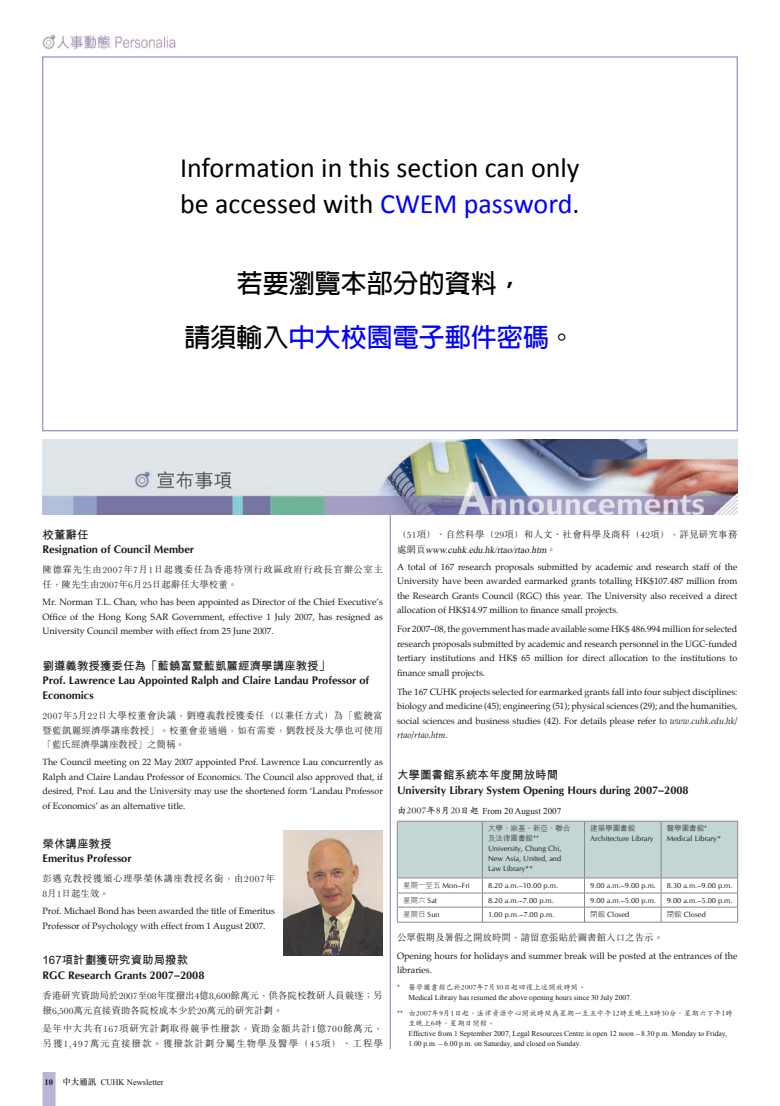
<style>
.page{position:relative;width:780px;height:1106px;background:#fff}
.page>*{position:absolute;margin:0;border:0;box-sizing:border-box;transform-origin:0 0}
.t1{font:28px/36px "Calibri";color:#000}
.t2{font:700 26px/54px "Adobe Fan Heiti Std";color:#000;text-align:center}
.t3{font:700 11.5px "M Hei";color:#1a171c}
.t4{font:700 11px/14.5px "CG Omega";color:#1a171c}
.t5{font:300 9.5px/14.5px "M Sung";letter-spacing:.025em;color:#1a171c;text-align:justify}
.t6{font:300 9.5px/14.5px "M Sung";color:#1a171c}
.t7{font:300 9.5px/14.5px "M Sung";letter-spacing:.065em;color:#1a171c}
.t8{font:300 9.5px/14.5px "M Sung";letter-spacing:.05em;color:#1a171c}
.t9{font:300 9.5px/14.5px "M Sung";letter-spacing:.06em;color:#1a171c}
.t10{font:italic 9.5px "Times New Roman";color:#1a171c}
.t11{font:9px/14.5px "Palatino";color:#1a171c;text-align:justify}
.t12{font:9px "Times New Roman";color:#1a171c}
.t13{font:8.5px "Times New Roman";color:#1a171c}
.t14{font:7.5px/10px "CG Omega";color:#1a171c;text-align:justify}
.t15{font:7.5px/10px "Times New Roman";color:#1a171c}
.t16{font:500 7.5px/10px "M Kai";color:#1a171c}
.t17{font:300 7.5px/10px "M Hei";color:#1a171c}
.s1{color:#00f}
.s2{font-weight:700}
.s3{font-family:"M Sung";font-weight:500}
.s4{font-family:"M Sung";font-weight:300;font-style:normal}
.s5{font-style:italic}
.s6{font-family:"M Kai";font-weight:600;font-size:9.5px}
.s7{font-family:"M Hei";font-weight:300}
.s8{font-family:"CG Omega";font-weight:400}
</style>
<div class="page">
<div style="left:43px;top:1071px;width:13px;height:35px;background:#b8b5d7"></div>
<hr style="left:390px;top:439px;width:1px;height:610px;background:#7e7bb4">
<img style="left:43px;top:34px;width:133px;height:15px">
<svg style="left:397px;top:821px;width:341px;height:101px"></svg>
<hr style="left:397px;top:922px;width:85px;height:1px;background:#87888a">
<hr style="left:482px;top:922px;width:102px;height:1px;background:#87888a">
<hr style="left:584px;top:922px;width:77px;height:1px;background:#87888a">
<hr style="left:661px;top:922px;width:77px;height:1px;background:#87888a">
<img style="left:43px;top:439px;width:694px;height:76px">
<img style="left:283px;top:831px;width:100px;height:124px">
<h1 class="t1" style="left:180px;top:152px;width:401px">Information in this section can only be accessed with <span class="s1">CWEM password</span>.</h1>
<h2 class="t2" style="left:185px;top:260px;width:392px">若要瀏覽本部分的資料，<br>請須輸入<span class="s1">中大校園電子郵件密碼</span>。</h2>
<p class="t3" style="left:43px;top:528px;width:47px">校董辭任</p>
<p class="t4" style="left:43px;top:542px;width:153px">Resignation of Council Member</p>
<p class="t8" style="left:43px;top:563px;width:342px">陳德霖先生由2007年7月1日起獲委任為香港特別行政區政府行政長官辦公室主任，陳先生由2007年6月25日起辭任大學校董。</p>
<p class="t11" style="left:43px;top:595px;width:342px">Mr. Norman T.L. Chan, who has been appointed as Director of the Chief Executive’s Office of the Hong Kong SAR Government, effective 1 July 2007, has resigned as University Council member with effect from 25 June 2007.</p>
<p class="t3" style="left:43px;top:660px;width:289px">劉遵義教授獲委任為「藍饒富暨藍凱麗經濟學講座教授」</p>
<p class="t4" style="left:43px;top:673px;width:328px">Prof. Lawrence Lau Appointed Ralph and Claire Landau Professor of<br>Economics</p>
<p class="t5" style="left:43px;top:708px;width:342px">2007年5月22日大學校董會決議，劉遵義教授獲委任（以兼任方式）為「藍饒富暨藍凱麗經濟學講座教授」。校董會並通過，如有需要，劉教授及大學也可使用「藍氏經濟學講座教授」之簡稱。</p>
<p class="t11" style="left:43px;top:755px;width:342px">The Council meeting on 22 May 2007 appointed Prof. Lawrence Lau concurrently as Ralph and Claire Landau Professor of Economics. The Council also approved that, if desired, Prof. Lau and the University may use the shortened form ‘Landau Professor of Economics’ as an alternative title.</p>
<p class="t3" style="left:43px;top:837px;width:70px">榮休講座教授</p>
<p class="t4" style="left:43px;top:851px;width:91px">Emeritus Professor</p>
<p class="t9" style="left:43px;top:872px;width:234px">彭邁克教授獲頒心理學榮休講座教授名銜，由2007年<br>8月1日起生效。</p>
<p class="t11" style="left:43px;top:904px;width:234px">Prof. Michael Bond has been awarded the title of Emeritus<br>Professor of Psychology with effect from 1 August 2007.</p>
<p class="t3" style="left:43px;top:954px;width:147px">167項計劃獲研究資助局撥款</p>
<p class="t4" style="left:43px;top:967px;width:163px">RGC Research Grants 2007–2008</p>
<p class="t6" style="left:43px;top:988px;width:342px">香港研究資助局於2007至08年度撥出4億8,600餘萬元，供各院校教研人員競逐；另撥6,500萬元直接資助各院校成本少於20萬元的研究計劃。</p>
<p class="t7" style="left:43px;top:1022px;width:342px">是年中大共有167項研究計劃取得競爭性撥款，資助金額共計1億700餘萬元，另獲1,497萬元直接撥款。獲撥款計劃分屬生物學及醫學（45項）、工程學</p>
<p class="t13" style="left:45px;top:1076px;width:121px"><span class="s2">10</span> <span class="s3">中大通訊</span> CUHK Newsletter</p>
<p class="t5" style="left:397px;top:528px;width:342px">（51項）、自然科學（29項）和人文、社會科學及商科（42項），詳見研究事務</p>
<p class="t10" style="left:397px;top:543px;width:160px"><span class="s4">處網頁</span> www.cuhk.edu.hk/rtao/rtao.htm<span class="s4">。</span></p>
<p class="t11" style="left:397px;top:560px;width:342px">A total of 167 research proposals submitted by academic and research staff of the University have been awarded earmarked grants totalling HK$107.487 million from the Research Grants Council (RGC) this year. The University also received a direct allocation of HK$14.97 million to finance small projects.</p>
<p class="t11" style="left:397px;top:622px;width:342px">For 2007–08, the government has made available some HK$ 486.994 million for selected research proposals submitted by academic and research personnel in the UGC-funded tertiary institutions and HK$ 65 million for direct allocation to the institutions to finance small projects.</p>
<p class="t11" style="left:397px;top:684px;width:342px">The 167 CUHK projects selected for earmarked grants fall into four subject disciplines: biology and medicine (45); engineering (51); physical sciences (29); and the humanities, social sciences and business studies (42). For details please refer to <span class="s5">www.cuhk.edu.hk/ rtao/rtao.htm</span>.</p>
<p class="t3" style="left:397px;top:769px;width:162px">大學圖書館系統本年度開放時間</p>
<p class="t4" style="left:397px;top:783px;width:293px">University Library System Opening Hours during 2007–2008</p>
<p class="t12" style="left:397px;top:805px;width:166px"><span class="s6">由2007年8月20日起</span> From 20 August 2007</p>
<p class="t17" style="left:488px;top:823px;width:84px">大學、崇基、新亞、聯合及法律圖書館**</p>
<p class="t14" style="left:488px;top:843px;width:75px">University, Chung Chi, New Asia, United, and Law Library**</p>
<p class="t17" style="left:590px;top:823px;width:46px">建築學圖書館</p>
<p class="t14" style="left:590px;top:833px;width:65px">Architecture Library</p>
<p class="t17" style="left:666px;top:823px;width:42px">醫學圖書館*</p>
<p class="t14" style="left:666px;top:833px;width:56px">Medical Library*</p>
<p class="t14" style="left:403px;top:880px;width:68px"><span class="s7">星期一至五</span> Mon–Fri</p>
<p class="t14" style="left:488px;top:880px;width:71px">8.20 a.m.–10.00 p.m.</p>
<p class="t14" style="left:590px;top:880px;width:67px">9.00 a.m.–9.00 p.m.</p>
<p class="t14" style="left:666px;top:880px;width:67px">8.30 a.m.–9.00 p.m.</p>
<p class="t17" style="left:403px;top:895px;width:35px">星期六 <span class="s8">Sat</span></p>
<p class="t14" style="left:488px;top:895px;width:67px">8.20 a.m.–7.00 p.m.</p>
<p class="t14" style="left:590px;top:895px;width:67px">9.00 a.m.–5.00 p.m.</p>
<p class="t14" style="left:666px;top:895px;width:67px">9.00 a.m.–5.00 p.m.</p>
<p class="t17" style="left:403px;top:909px;width:38px">星期日 <span class="s8">Sun</span></p>
<p class="t14" style="left:488px;top:909px;width:68px">1.00 p.m.–7.00 p.m.</p>
<p class="t14" style="left:590px;top:909px;width:41px"><span class="s7">閉館</span> Closed</p>
<p class="t14" style="left:666px;top:909px;width:41px"><span class="s7">閉館</span> Closed</p>
<p class="t6" style="left:397px;top:931px;width:267px">公眾假期及暑假之開放時間，請留意張貼於圖書館入口之告示。</p>
<p class="t11" style="left:397px;top:948px;width:342px">Opening hours for holidays and summer break will be posted at the entrances of the libraries.</p>
<p class="t16" style="left:397px;top:982px;width:190px"><span class="s7">*</span> 醫學圖書館己於2007年7月30日起回復上述開放時間。</p>
<p class="t15" style="left:408px;top:992px;width:225px">Medical Library has resumed the above opening hours since 30 July 2007.</p>
<p class="t16" style="left:408px;top:1008px;width:326px;text-indent:-11px"><span class="s7">**</span> 由2007年9月1日起，法律資源中心開放時間為星期一至五中午12時至晚上8時30分，星期六下午1時至晚上6時，星期日閉館。</p>
<p class="t15" style="left:408px;top:1028px;width:320px">Effective from 1 September 2007, Legal Resources Centre is open 12 noon – 8.30 p.m. Monday to Friday,<br>1.00 p.m. – 6.00 p.m. on Saturday, and closed on Sunday.</p>
</div>
